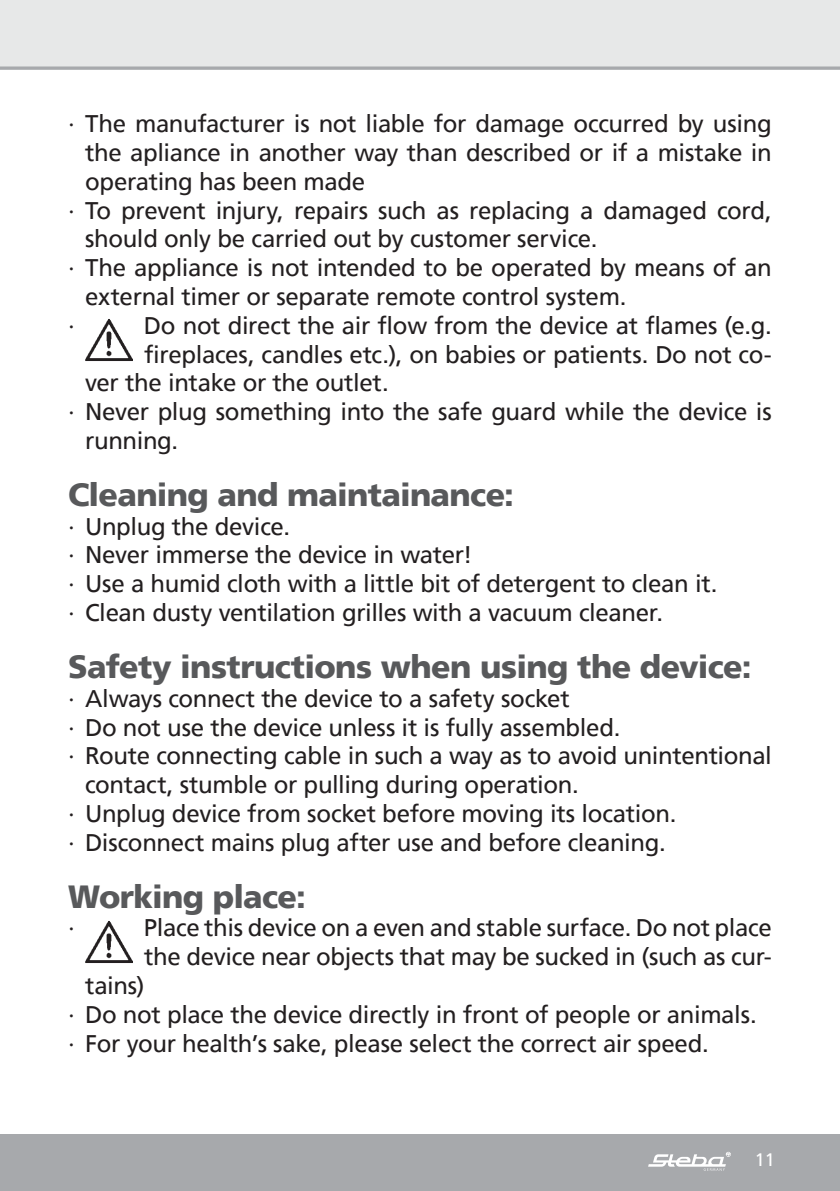
<style>
.page{position:relative;width:840px;height:1191px;background:#fff}
.page>*{position:absolute;margin:0;border:0;box-sizing:border-box;transform-origin:0 0}
.t1{font:900 32px "Frutiger";letter-spacing:-.02em;color:#58595b}
.t2{font:24px/28.8px "Frutiger";letter-spacing:-.015em;color:#231f20}
.t3{font:18px "Frutiger";color:#fff}
</style>
<div class="page">
<div style="left:0;top:0;width:839px;height:68px;background:#e7e8e8"></div>
<div style="left:0;top:1134px;width:839px;height:57px;background:#a7a9ac"></div>
<svg style="left:648px;top:1151px;width:82px;height:19px"></svg>
<svg style="left:0;top:66px;width:839px;height:4px;background:#b2b4b7"></svg>
<img style="left:85px;top:319px;width:48px;height:42px">
<img style="left:85px;top:921px;width:48px;height:42px">
<p class="t2" style="left:68px;top:109px;width:704px">∙ The manufacturer is not liable for damage occurred by using</p>
<p class="t2" style="left:85px;top:138px;width:687px">the apliance in another way than described or if a mistake in</p>
<p class="t2" style="left:85px;top:167px;width:281px">operating has been made</p>
<p class="t2" style="left:68px;top:196px;width:704px">∙ To prevent injury, repairs such as replacing a damaged cord,</p>
<p class="t2" style="left:85px;top:224px;width:513px">should only be carried out by customer service.</p>
<p class="t2" style="left:68px;top:253px;width:705px">∙ The appliance is not intended to be operated by means of an</p>
<p class="t2" style="left:85px;top:282px;width:542px">external timer or separate remote control system.</p>
<p class="t2" style="left:68px;top:311px;width:8px">∙</p>
<p class="t2" style="left:144px;top:311px;width:629px">Do not direct the air flow from the device at flames (e.g.</p>
<p class="t2" style="left:144px;top:340px;width:629px">fireplaces, candles etc.), on babies or patients. Do not co-</p>
<p class="t2" style="left:85px;top:368px;width:305px">ver the intake or the outlet.</p>
<p class="t2" style="left:68px;top:397px;width:705px">∙ Never plug something into the safe guard while the device is</p>
<p class="t2" style="left:85px;top:426px;width:95px">running.</p>
<h1 class="t1" style="left:68px;top:475px;width:447px">Cleaning and maintainance:</h1>
<p class="t2" style="left:68px;top:512px;width:650px">∙ Unplug the device.<br>∙ Never immerse the device in water!<br>∙ Use a humid cloth with a little bit of detergent to clean it. ∙ Clean dusty ventilation grilles with a vacuum cleaner.</p>
<h1 class="t1" style="left:68px;top:647px;width:684px">Safety instructions when using the device:</h1>
<p class="t2" style="left:68px;top:684px;width:503px">∙ Always connect the device to a safety socket</p>
<p class="t2" style="left:68px;top:712px;width:553px">∙ Do not use the device unless it is fully assembled.</p>
<p class="t2" style="left:68px;top:741px;width:704px">∙ Route connecting cable in such a way as to avoid unintentional</p>
<p class="t2" style="left:85px;top:770px;width:495px">contact, stumble or pulling during operation.</p>
<p class="t2" style="left:68px;top:799px;width:609px">∙ Unplug device from socket before moving its location.</p>
<p class="t2" style="left:68px;top:828px;width:599px">∙ Disconnect mains plug after use and before cleaning.</p>
<h1 class="t1" style="left:68px;top:877px;width:239px">Working place:</h1>
<p class="t2" style="left:68px;top:913px;width:8px">∙</p>
<p class="t2" style="left:144px;top:913px;width:629px">Place this device on a even and stable surface. Do not place</p>
<p class="t2" style="left:144px;top:942px;width:629px">the device near objects that may be sucked in (such as cur-</p>
<p class="t2" style="left:85px;top:971px;width:61px">tains)</p>
<p class="t2" style="left:68px;top:1000px;width:689px">∙ Do not place the device directly in front of people or animals.</p>
<p class="t2" style="left:68px;top:1028px;width:641px">∙ For your health’s sake, please select the correct air speed.</p>
<p class="t3" style="left:754px;top:1149px;width:22px">11</p>
</div>
